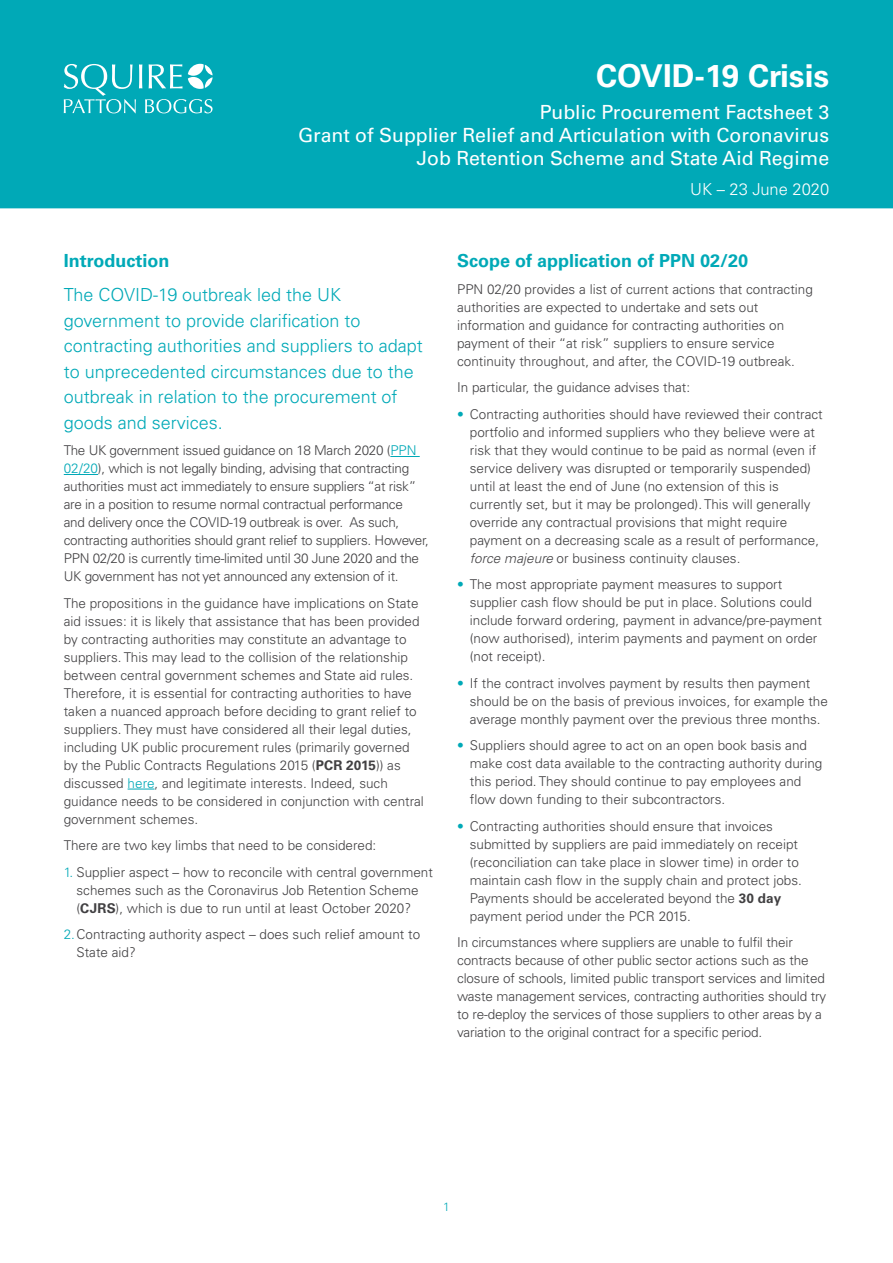
<style>
.page{position:relative;width:893px;height:1263px;background:#fff}
.page>*{position:absolute;margin:0;border:0;box-sizing:border-box;transform-origin:0 0}
.t1{font:700 31.5px "Univers LTCYR 65";color:#fff}
.t2{font:19.5px/23.4px "Univers LTCYR 55 Roman";color:#fff;text-align:right}
.t3{font:300 18px/25.5px "Univers LTCYR 45";color:#00a9b7}
.t4{font:700 18px "Univers LTCYR 65";color:#00a9b7}
.t5{font:300 16.5px "Univers LTCYR 45";color:#fff}
.t6{font:300 13.5px/18px "Univers LTCYR 45";color:#414042}
.t7{font:300 13.5px/18px "Univers LTCYR 45";letter-spacing:-.02em;color:#414042}
.t8{font:300 12px "Univers LTCYR 45";color:#00a9b7}
.s1{color:#00a9b7}
.s2{font-family:"Univers LTCYR 65";font-weight:700}
.s3{font-style:italic}
</style>
<div class="page">
<div style="left:0;top:0;width:893px;height:208px;background:#00a9b7"></div>
<svg style="left:64px;top:64px;width:149px;height:49px;background:#38bcc6"></svg>
<hr style="left:390px;top:456px;width:30px;height:1px;background:#00a9b7">
<hr style="left:64px;top:474px;width:34px;height:1px;background:#00a9b7">
<svg style="left:128px;top:789px;width:26px;height:1px"></svg>
<h1 class="t1" style="left:596px;top:53px;width:235px">COVID-19 Crisis</h1>
<h2 class="t2" style="left:298px;top:99px;width:533px">Public Procurement Factsheet 3<br>Grant of Supplier Relief and Articulation with Coronavirus<br>Job Retention Scheme and State Aid Regime</h2>
<p class="t5" style="left:690px;top:179px;width:141px">UK – 23 June 2020</p>
<h3 class="t4" style="left:64px;top:248px;width:107px">Introduction</h3>
<h3 class="t3" style="left:64px;top:281px;width:361px">The COVID-19 outbreak led the UK government to provide clarification to contracting authorities and suppliers to adapt to unprecedented circumstances due to the outbreak in relation to the procurement of goods and services.</h3>
<p class="t7" style="left:64px;top:441px;width:367px">The UK government issued guidance on 18 March 2020 (<span class="s1">PPN 02/20</span>), which is not legally binding, advising that contracting authorities must act immediately to ensure suppliers “at risk” are in a position to resume normal contractual performance<br>and delivery once the COVID-19 outbreak is over. As such, contracting authorities should grant relief to suppliers. However, PPN 02/20 is currently time-limited until 30 June 2020 and the UK government has not yet announced any extension of it.</p>
<p class="t6" style="left:64px;top:593px;width:362px">The propositions in the guidance have implications on State aid issues: it is likely that assistance that has been provided by contracting authorities may constitute an advantage to suppliers. This may lead to the collision of the relationship between central government schemes and State aid rules.<br>Therefore, it is essential for contracting authorities to have taken a nuanced approach before deciding to grant relief to suppliers. They must have considered all their legal duties, including UK public procurement rules (primarily governed by the Public Contracts Regulations 2015 (<span class="s2">PCR 2015</span>)) as discussed <span class="s1">here</span>, and legitimate interests. Indeed, such guidance needs to be considered in conjunction with central government schemes.</p>
<p class="t6" style="left:64px;top:836px;width:314px">There are two key limbs that need to be considered:</p>
<p class="t6" style="left:77px;top:862px;width:358px;text-indent:-13px"><span class="s1">1.</span> Supplier aspect – how to reconcile with central government schemes such as the Coronavirus Job Retention Scheme (<span class="s2">CJRS</span>), which is due to run until at least October 2020?</p>
<p class="t6" style="left:77px;top:925px;width:345px;text-indent:-13px"><span class="s1">2.</span>Contracting authority aspect – does such relief amount to<br>State aid?</p>
<h3 class="t4" style="left:457px;top:248px;width:293px">Scope of application of PPN 02/20</h3>
<p class="t6" style="left:457px;top:279px;width:357px">PPN 02/20 provides a list of current actions that contracting authorities are expected to undertake and sets out information and guidance for contracting authorities on payment of their “at risk” suppliers to ensure service continuity throughout, and after, the COVID-19 outbreak.</p>
<p class="t6" style="left:457px;top:378px;width:235px">In particular, the guidance advises that:</p>
<p class="t6" style="left:470px;top:404px;width:354px;text-indent:-13px"><span class="s1">•</span> Contracting authorities should have reviewed their contract portfolio and informed suppliers who they believe were at risk that they would continue to be paid as normal (even if service delivery was disrupted or temporarily suspended) until at least the end of June (no extension of this is currently set, but it may be prolonged). This will generally override any contractual provisions that might require payment on a decreasing scale as a result of performance, <span class="s3">force majeure</span> or business continuity clauses.</p>
<p class="t6" style="left:470px;top:575px;width:354px;text-indent:-13px"><span class="s1">•</span> The most appropriate payment measures to support supplier cash flow should be put in place. Solutions could include forward ordering, payment in advance/pre-payment (now authorised), interim payments and payment on order (not receipt).</p>
<p class="t6" style="left:470px;top:673px;width:360px;text-indent:-13px"><span class="s1">•</span> If the contract involves payment by results then payment should be on the basis of previous invoices, for example the average monthly payment over the previous three months.</p>
<p class="t6" style="left:470px;top:736px;width:354px;text-indent:-13px"><span class="s1">•</span> Suppliers should agree to act on an open book basis and make cost data available to the contracting authority during this period. They should continue to pay employees and flow down funding to their subcontractors.</p>
<p class="t6" style="left:470px;top:816px;width:334px;text-indent:-13px"><span class="s1">•</span> Contracting authorities should ensure that invoices submitted by suppliers are paid immediately on receipt (reconciliation can take place in slower time) in order to maintain cash flow in the supply chain and protect jobs.<br>Payments should be accelerated beyond the <span class="s2">30 day </span>payment period under the PCR 2015.</p>
<p class="t6" style="left:457px;top:933px;width:370px">In circumstances where suppliers are unable to fulfil their contracts because of other public sector actions such as the closure of schools, limited public transport services and limited waste management services, contracting authorities should try to re-deploy the services of those suppliers to other areas by a variation to the original contract for a specific period.</p>
<p class="t8" style="left:443px;top:1199px;width:8px">1</p>
</div>
